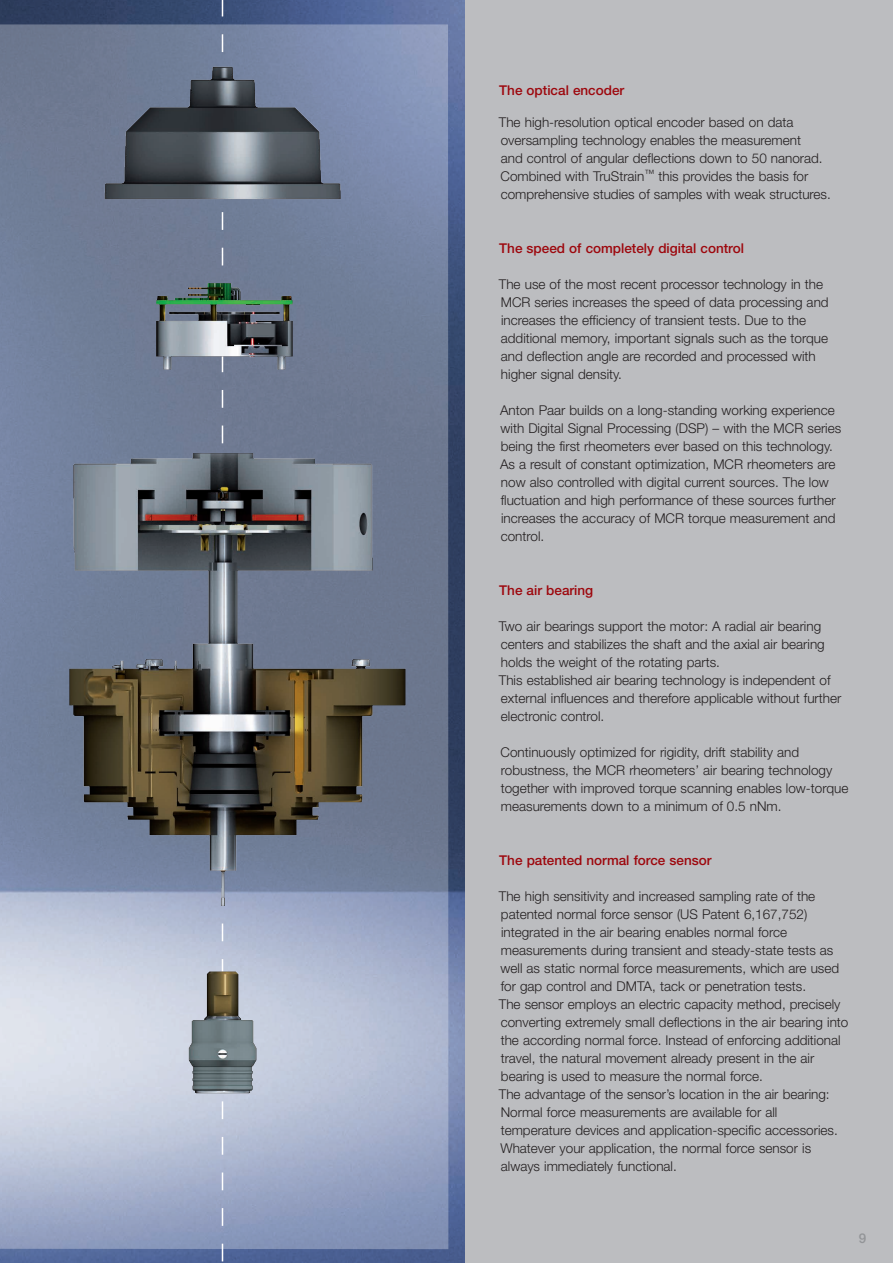
<style>
.page{position:relative;width:893px;height:1263px;background:#fff}
.page>*{position:absolute;margin:0;border:0;box-sizing:border-box;transform-origin:0 0}
.t1{font:300 13.5px/18px "Helvetica Neue LT";color:#231f20}
.t2{font:500 13.5px "Helvetica Neue LT";color:#9d070d}
.t3{font:500 13.5px "Helvetica Neue LT";color:#939598}
</style>
<div class="page">
<div style="left:389px;top:0;width:504px;height:1263px;background:#bcbdc0"></div>
<img style="left:0;top:0;width:465px;height:1263px">
<svg style="left:0;top:24px;width:448px;height:1225px;background:#8d99b4"></svg>
<svg style="left:222px;top:0;width:1px;height:1263px"></svg>
<img style="left:57px;top:36px;width:357px;height:1078px">
<p class="t2" style="left:499px;top:82px;width:127px">The optical encoder</p>
<p class="t1" style="left:499px;top:113px;width:333px">The high-resolution optical encoder based on data oversampling technology enables the measurement<br>and control of angular deflections down to 50 nanorad.<br>Combined with TruStrain<sup>™</sup> this provides the basis for comprehensive studies of samples with weak structures.</p>
<p class="t2" style="left:499px;top:240px;width:246px">The speed of completely digital control</p>
<p class="t1" style="left:499px;top:275px;width:331px">The use of the most recent processor technology in the MCR series increases the speed of data processing and increases the efficiency of transient tests. Due to the additional memory, important signals such as the torque and deflection angle are recorded and processed with higher signal density.</p>
<p class="t1" style="left:500px;top:401px;width:343px">Anton Paar builds on a long-standing working experience with Digital Signal Processing (DSP) – with the MCR series being the first rheometers ever based on this technology.<br>As a result of constant optimization, MCR rheometers are now also controlled with digital current sources. The low fluctuation and high performance of these sources further increases the accuracy of MCR torque measurement and control.</p>
<p class="t2" style="left:499px;top:582px;width:96px">The air bearing</p>
<p class="t1" style="left:499px;top:617px;width:344px">Two air bearings support the motor: A radial air bearing centers and stabilizes the shaft and the axial air bearing holds the weight of the rotating parts.<br>This established air bearing technology is independent of external influences and therefore applicable without further electronic control.</p>
<p class="t1" style="left:501px;top:743px;width:349px">Continuously optimized for rigidity, drift stability and robustness, the MCR rheometers’ air bearing technology together with improved torque scanning enables low-torque measurements down to a minimum of 0.5 nNm.</p>
<p class="t2" style="left:499px;top:852px;width:214px">The patented normal force sensor</p>
<p class="t1" style="left:499px;top:887px;width:351px">The high sensitivity and increased sampling rate of the patented normal force sensor (US Patent 6,167,752) integrated in the air bearing enables normal force measurements during transient and steady-state tests as well as static normal force measurements, which are used for gap control and DMTA, tack or penetration tests.<br>The sensor employs an electric capacity method, precisely converting extremely small deflections in the air bearing into the according normal force. Instead of enforcing additional travel, the natural movement already present in the air bearing is used to measure the normal force.<br>The advantage of the sensor’s location in the air bearing:<br>Normal force measurements are available for all temperature devices and application-specific accessories.<br>Whatever your application, the normal force sensor is always immediately functional.</p>
<p class="t3" style="left:859px;top:1230px;width:9px">9</p>
</div>
